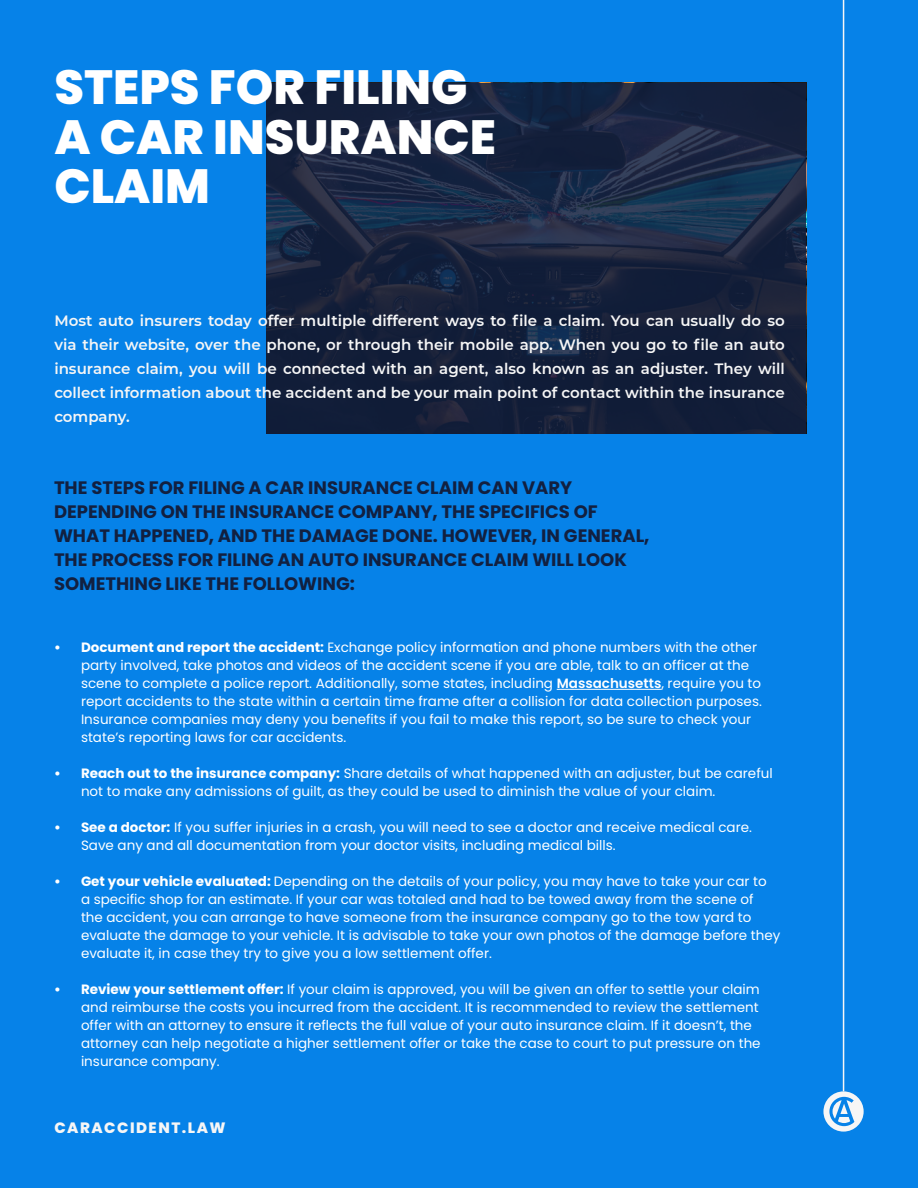
<style>
.page{position:relative;width:918px;height:1188px;background:#0682e8}
.page>*{position:absolute;margin:0;border:0;box-sizing:border-box;transform-origin:0 0}
.t1{font:800 48px/49.5px "Poppins";color:#fff}
.t2{font:700 18px/24px "Poppins";color:#122040}
.t3{font:600 15px/24px "Montserrat";color:#f6f6f6;text-align:justify}
.t4{font:800 15px "Poppins";letter-spacing:.1em;color:#f6f6f6}
.t5{font:13.5px/18px "Poppins";color:#fff}
.s1{font-weight:700}
.s2{font-weight:600}
</style>
<div class="page">
<svg style="left:266px;top:83px;width:540px;height:351px;fill:#13203a"></svg>
<svg style="left:823px;top:1091px;width:41px;height:41px"></svg>
<svg style="left:829px;top:1097px;width:25px;height:29px"></svg>
<hr style="left:843px;top:0;width:1px;height:1091px;background:#f6f6f6">
<hr style="left:557px;top:689px;width:104px;height:1px;background:#fff">
<h1 class="t1" style="left:54px;top:63px;width:443px">STEPS FOR FILING<br>A CAR INSURANCE<br>CLAIM</h1>
<p class="t3" style="left:54px;top:308px;width:732px">Most auto insurers today offer multiple different ways to file a claim. You can usually do so via their website, over the phone, or through their mobile app. When you go to file an auto insurance claim, you will be connected with an agent, also known as an adjuster. They will collect information about the accident and be your main point of contact within the insurance company.</p>
<p class="t2" style="left:54px;top:476px;width:597px">THE STEPS FOR FILING A CAR INSURANCE CLAIM CAN VARY DEPENDING ON THE INSURANCE COMPANY, THE SPECIFICS OF WHAT HAPPENED, AND THE DAMAGE DONE. HOWEVER, IN GENERAL, THE PROCESS FOR FILING AN AUTO INSURANCE CLAIM WILL LOOK SOMETHING LIKE THE FOLLOWING:</p>
<p class="t5" style="left:81px;top:638px;width:682px;text-indent:-27px"><span class="s1">• Document and report the accident:</span> Exchange policy information and phone numbers with the other party involved, take photos and videos of the accident scene if you are able, talk to an officer at the scene to complete a police report. Additionally, some states, including <span class="s2">Massachusetts</span>, require you to report accidents to the state within a certain time frame after a collision for data collection purposes.<br>Insurance companies may deny you benefits if you fail to make this report, so be sure to check your state’s reporting laws for car accidents.</p>
<p class="t5" style="left:81px;top:764px;width:693px;text-indent:-27px"><span class="s1">• Reach out to the insurance company:</span> Share details of what happened with an adjuster, but be careful not to make any admissions of guilt, as they could be used to diminish the value of your claim.</p>
<p class="t5" style="left:81px;top:818px;width:672px;text-indent:-27px"><span class="s1">• See a doctor:</span> If you suffer injuries in a crash, you will need to see a doctor and receive medical care.<br>Save any and all documentation from your doctor visits, including medical bills.</p>
<p class="t5" style="left:81px;top:872px;width:701px;text-indent:-27px"><span class="s1">• Get your vehicle evaluated:</span> Depending on the details of your policy, you may have to take your car to<br>a specific shop for an estimate. If your car was totaled and had to be towed away from the scene of<br>the accident, you can arrange to have someone from the insurance company go to the tow yard to evaluate the damage to your vehicle. It is advisable to take your own photos of the damage before they evaluate it, in case they try to give you a low settlement offer.</p>
<p class="t5" style="left:81px;top:980px;width:681px;text-indent:-27px"><span class="s1">• Review your settlement offer:</span> If your claim is approved, you will be given an offer to settle your claim and reimburse the costs you incurred from the accident. It is recommended to review the settlement offer with an attorney to ensure it reflects the full value of your auto insurance claim. If it doesn’t, the attorney can help negotiate a higher settlement offer or take the case to court to put pressure on the insurance company.</p>
<p class="t4" style="left:54px;top:1119px;width:173px">CARACCIDENT.LAW</p>
</div>
